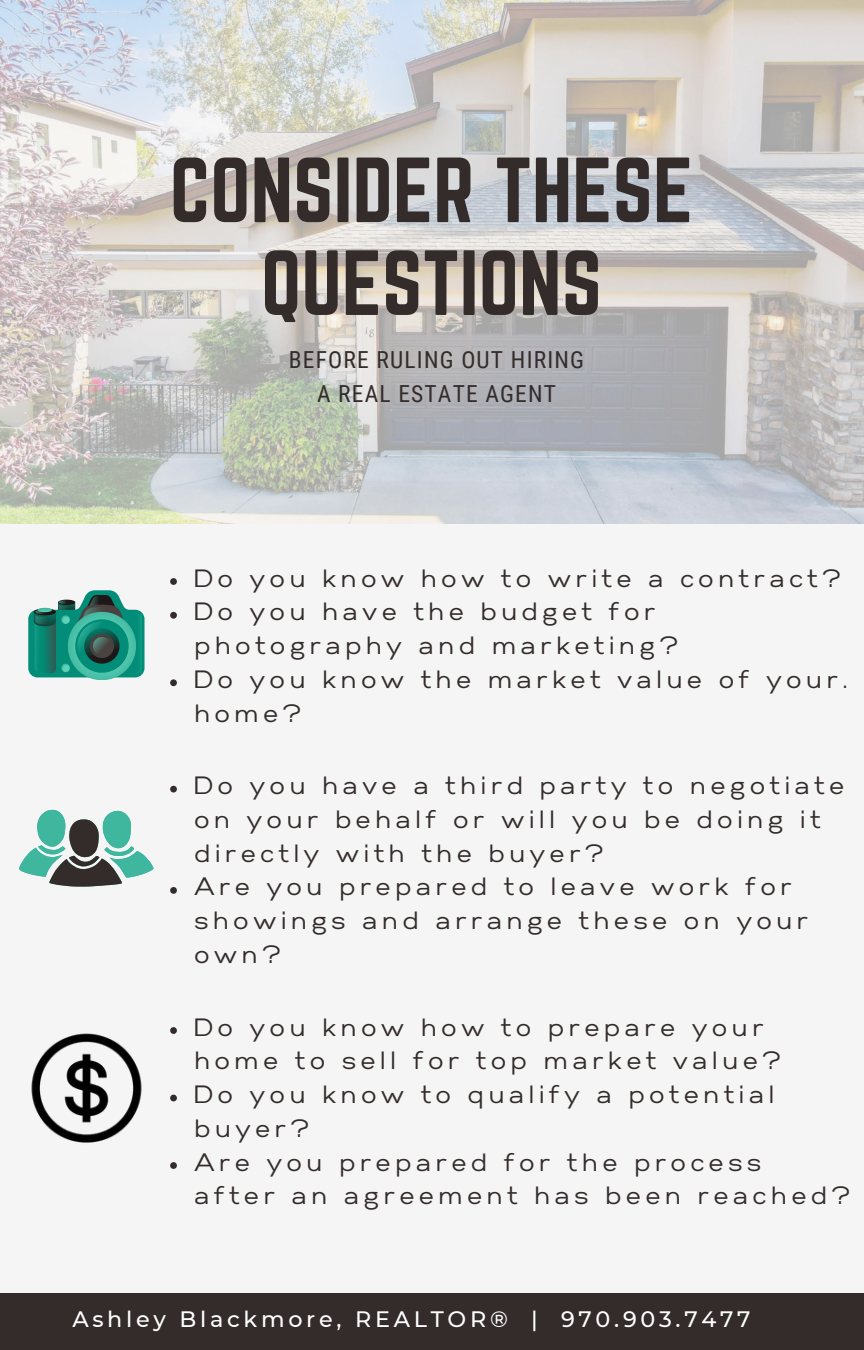
<style>
.page{position:relative;width:864px;height:1350px;background:#f5f5f5}
.page>*{position:absolute;margin:0;border:0;box-sizing:border-box;transform-origin:0 0}
.t1{font:80.77px/92.7px "Norwester";color:#332c2b;text-align:center}
.t2{font:24.97px/33.8px "Gabriel Sans";letter-spacing:.17em;color:#332c2b}
.t3{font:23.4px/33.8px "Roboto Condensed";letter-spacing:.05em;color:#332c2b;text-align:center}
.t4{font:500 22.28px "Montserrat";letter-spacing:.17em;color:#fff}
</style>
<div class="page">
<div style="left:0;top:1293px;width:864px;height:57px;background:#332c2b"></div>
<img style="left:0;top:0;width:863px;height:524px">
<svg style="left:28px;top:590px;width:117px;height:90px"></svg>
<svg style="left:19px;top:810px;width:135px;height:77px"></svg>
<img style="left:31px;top:1033px;width:111px;height:110px">
<svg style="left:170px;top:578px;width:7px;height:7px"></svg>
<svg style="left:170px;top:612px;width:7px;height:7px"></svg>
<svg style="left:170px;top:679px;width:7px;height:7px"></svg>
<svg style="left:170px;top:786px;width:7px;height:7px"></svg>
<svg style="left:170px;top:887px;width:7px;height:7px"></svg>
<svg style="left:170px;top:1027px;width:7px;height:7px"></svg>
<svg style="left:170px;top:1095px;width:7px;height:6px"></svg>
<svg style="left:170px;top:1162px;width:7px;height:7px"></svg>
<p class="t1" style="left:170px;top:143px;width:525px">CONSIDER THESE<br>QUESTIONS</p>
<p class="t3" style="left:289px;top:343px;width:297px">BEFORE RULING OUT HIRING<br>A REAL ESTATE AGENT</p>
<p class="t2" style="left:194px;top:562px;width:648px">Do you know how to write a contract?</p>
<h1 class="t2" style="left:194px;top:596px;width:486px">Do you have the budget for photography and marketing?</h1>
<h2 class="t2" style="left:194px;top:664px;width:656px">Do you know the market value of your. home?</h2>
<p class="t2" style="left:194px;top:770px;width:652px">Do you have a third party to negotiate on your behalf or will you be doing it directly with the buyer?</p>
<p class="t2" style="left:194px;top:871px;width:616px">Are you prepared to leave work for showings and arrange these on your own?</p>
<p class="t2" style="left:194px;top:1011px;width:588px">Do you know how to prepare your home to sell for top market value?</p>
<p class="t2" style="left:194px;top:1079px;width:582px">Do you know to qualify a potential buyer?</p>
<p class="t2" style="left:194px;top:1146px;width:658px">Are you prepared for the process<br>after an agreement has been reached?</p>
<p class="t4" style="left:72px;top:1306px;width:680px">Ashley Blackmore, REALTOR® | 970.903.7477</p>
</div>
